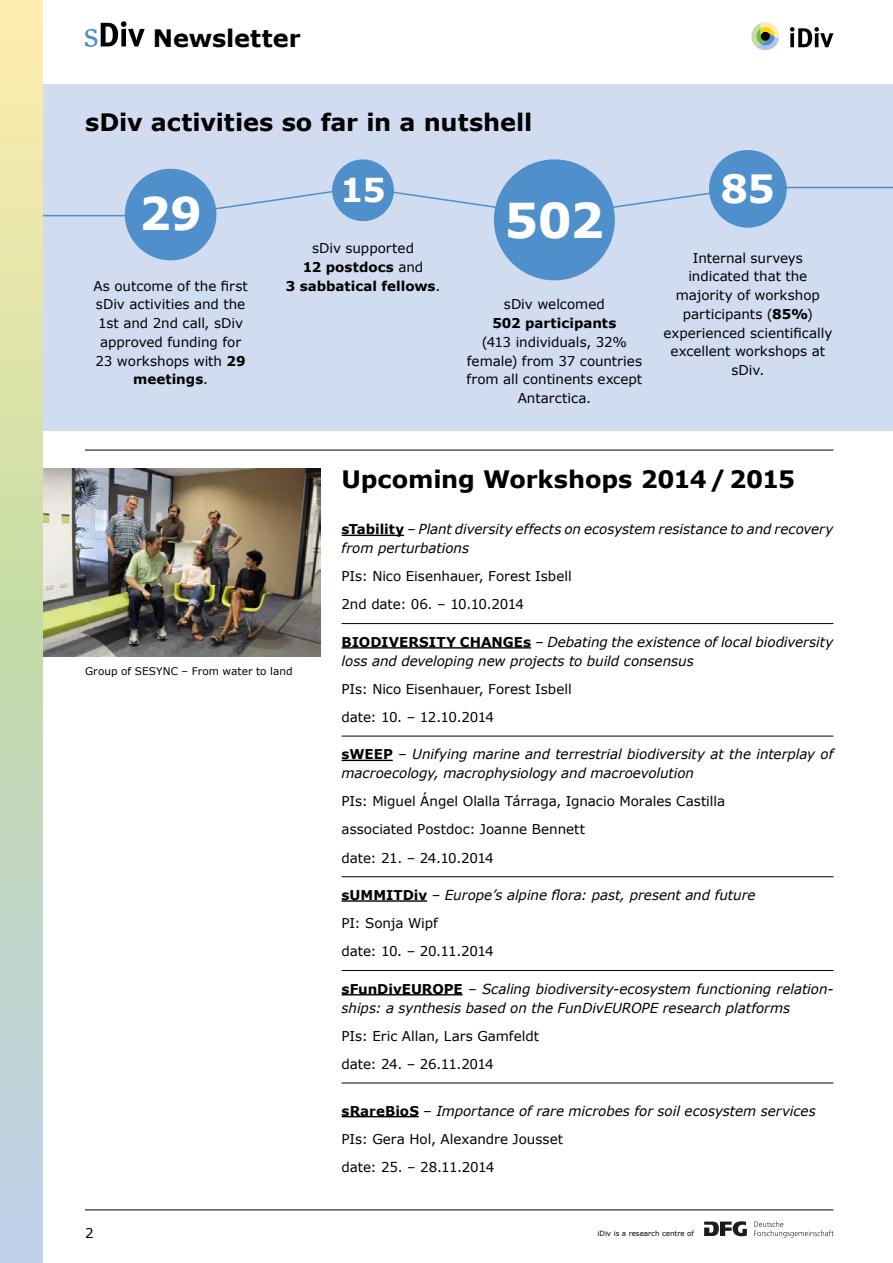
<style>
.page{position:relative;width:893px;height:1263px;background:#fff}
.page>*{position:absolute;margin:0;border:0;box-sizing:border-box;transform-origin:0 0}
.t1{font:700 48px "Verdana";color:#fff}
.t2{font:700 45px "Verdana";color:#fff}
.t3{font:700 39px "Verdana";color:#fff}
.t4{font:700 33px "Verdana";color:#fff}
.t5{font:700 24px "Verdana";letter-spacing:-.005em;color:#000}
.t6{font:italic 13.8px/18.8px "Verdana";letter-spacing:-.005em;color:#000}
.t7{font:13.5px/18.8px "Verdana";letter-spacing:-.005em;color:#000}
.t8{font:700 13.5px/18.8px "Verdana";color:#000;text-align:center}
.t9{font:10.5px "Verdana";letter-spacing:.01em;color:#000}
.t10{font:7.2px "Verdana";color:#000}
.s1{font-weight:700}
.s2{font-weight:400}
.s3{font-weight:700;font-style:normal;font-size:13.5px}
</style>
<div class="page">
<hr style="left:85px;top:1209px;width:748px;height:1px;background:#000">
<svg style="left:704px;top:1221px;width:43px;height:15px"></svg>
<svg style="left:754px;top:1221px;width:79px;height:17px"></svg>
<hr style="left:342px;top:535px;width:62px;height:1px;background:#000">
<hr style="left:342px;top:623px;width:491px;height:1px;background:#000">
<hr style="left:342px;top:647px;width:189px;height:1px;background:#000">
<hr style="left:342px;top:736px;width:491px;height:1px;background:#000">
<hr style="left:342px;top:760px;width:51px;height:1px;background:#000">
<hr style="left:342px;top:876px;width:491px;height:1px;background:#000">
<hr style="left:342px;top:900px;width:85px;height:2px;background:#000">
<hr style="left:342px;top:970px;width:491px;height:1px;background:#000">
<hr style="left:342px;top:994px;width:121px;height:1px;background:#000">
<hr style="left:342px;top:1082px;width:491px;height:1px;background:#000">
<hr style="left:342px;top:1116px;width:77px;height:1px;background:#000">
<div style="left:13px;top:84px;width:880px;height:347px;background:#d1dcf1"></div>
<svg style="left:43px;top:186px;width:850px;height:31px"></svg>
<div style="left:125px;top:169px;width:91px;height:91px;background:#4e8fcc;border-radius:50%"></div>
<div style="left:494px;top:159px;width:121px;height:121px;background:#4e8fcc;border-radius:50%"></div>
<div style="left:332px;top:159px;width:62px;height:62px;background:#4e8fcc;border-radius:50%"></div>
<div style="left:709px;top:150px;width:78px;height:78px;background:#4e8fcc;border-radius:50%"></div>
<hr style="left:85px;top:450px;width:748px;height:1px;background:#000">
<img style="left:43px;top:469px;width:277px;height:187px">
<svg style="left:751px;top:22px;width:29px;height:29px"></svg>
<svg style="left:790px;top:27px;width:43px;height:20px"></svg>
<svg style="left:0;top:0;width:43px;height:1263px;background:#d1ddba"></svg>
<svg style="left:85px;top:21px;width:60px;height:26px"></svg>
<h3 class="t5" style="left:153px;top:21px;width:149px">Newsletter</h3>
<h3 class="t5" style="left:85px;top:106px;width:449px">sDiv activities so far in a nutshell</h3>
<h3 class="t4" style="left:340px;top:167px;width:47px">15</h3>
<h3 class="t3" style="left:720px;top:161px;width:56px">85</h3>
<h2 class="t2" style="left:139px;top:182px;width:65px">29</h2>
<h1 class="t1" style="left:504px;top:186px;width:101px">502</h1>
<p class="t7" style="left:93px;top:276px;width:156px;text-align:center">As outcome of the first sDiv activities and the<br>1st and 2nd call, sDiv approved funding for<br>23 workshops with <span class="s1">29 meetings</span>.</p>
<p class="t8" style="left:286px;top:239px;width:156px"><span class="s2">sDiv supported<br></span>12 postdocs <span class="s2">and<br></span>3 sabbatical fellows<span class="s2">.</span></p>
<p class="t7" style="left:504px;top:295px;width:103px">sDiv welcomed</p>
<p class="t8" style="left:492px;top:314px;width:125px">502 participants</p>
<p class="t7" style="left:467px;top:332px;width:177px;text-align:center">(413 individuals, 32% female) from 37 countries from all continents except<br>Antarctica.</p>
<p class="t7" style="left:663px;top:248px;width:171px;text-align:center">Internal surveys indicated that the majority of workshop participants (<span class="s1">85%</span>) experienced scientifically excellent workshops at sDiv.</p>
<p class="t9" style="left:85px;top:664px;width:209px">Group of SESYNC – From water to land</p>
<h3 class="t5" style="left:342px;top:462px;width:455px">Upcoming Workshops 2014/2015</h3>
<p class="t6" style="left:342px;top:520px;width:493px"><span class="s3">sTability</span> – Plant diversity effects on ecosystem resistance to and recovery from perturbations</p>
<p class="t7" style="left:342px;top:562px;width:232px;line-height:28px">PIs: Nico Eisenhauer, Forest Isbell<br>2nd date: 06. – 10.10.2014</p>
<p class="t6" style="left:342px;top:632px;width:493px"><span class="s3">BIODIVERSITY CHANGEs</span> – Debating the existence of local biodiversity loss and developing new projects to build consensus</p>
<p class="t7" style="left:342px;top:675px;width:232px;line-height:28px">PIs: Nico Eisenhauer, Forest Isbell date: 10. – 12.10.2014</p>
<p class="t6" style="left:342px;top:745px;width:493px"><span class="s3">sWEEP</span> – Unifying marine and terrestrial biodiversity at the interplay of macroecology, macrophysiology and macroevolution</p>
<p class="t7" style="left:342px;top:787px;width:385px;line-height:28px">PIs: Miguel Ángel Olalla Tárraga, Ignacio Morales Castilla associated Postdoc: Joanne Bennett<br>date: 21. – 24.10.2014</p>
<p class="t6" style="left:342px;top:885px;width:415px"><span class="s3">sUMMITDiv</span> – Europe’s alpine flora: past, present and future</p>
<p class="t7" style="left:342px;top:909px;width:154px;line-height:28px">PI: Sonja Wipf<br>date: 10. – 20.11.2014</p>
<p class="t6" style="left:342px;top:979px;width:492px"><span class="s3">sFunDivEUROPE</span> – Scaling biodiversity-ecosystem functioning relation&shy;ships: a synthesis based on the FunDivEUROPE research platforms</p>
<p class="t7" style="left:342px;top:1022px;width:199px;line-height:28px">PIs: Eric Allan, Lars Gamfeldt date: 24. – 26.11.2014</p>
<p class="t6" style="left:342px;top:1101px;width:476px"><span class="s3">sRareBioS</span> – Importance of rare microbes for soil ecosystem services</p>
<p class="t7" style="left:342px;top:1125px;width:223px;line-height:28px">PIs: Gera Hol, Alexandre Jousset date: 25. – 28.11.2014</p>
<p class="t7" style="left:85px;top:1223px;width:10px">2</p>
<p class="t10" style="left:598px;top:1228px;width:98px">iDiv is a research centre of</p>
</div>
